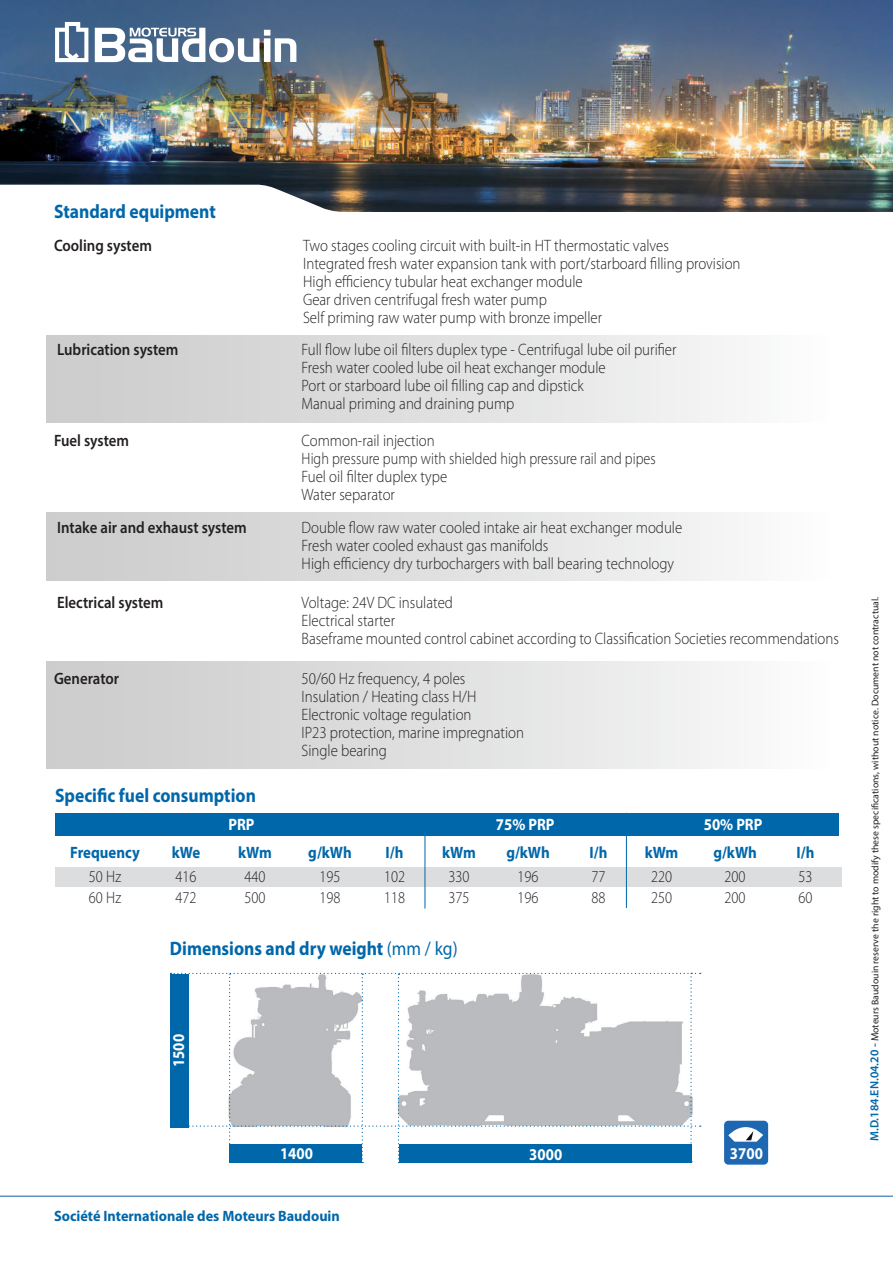
<style>
.page{position:relative;width:893px;height:1263px;background:#fff}
.page>*{position:absolute;margin:0;border:0;box-sizing:border-box;transform-origin:0 0}
.t1{font:700 19.5px "Myriad Pro";color:#0067aa;scale:.9 1}
.t2{font:300 16.5px/18px "Myriad Pro";color:#231f20;scale:.9 1}
.t3{font:600 16.5px "Myriad Pro";color:#231f20;scale:.9 1}
.t4{font:300 16.5px "Myriad Pro";color:#231f20;scale:.87 1}
.t5{font:700 16.5px "Myriad Pro";color:#0067aa;scale:.9 1}
.t6{font:700 16.5px "Myriad Pro";color:#fff;scale:.9 1}
.t7{font:700 15px "Myriad Pro";color:#0067aa;scale:.95 1}
.t8{font:9.75px "Myriad Pro";color:#231f20}
.s1{font-weight:400}
.s2{font-weight:600;font-size:12px;color:#0067aa}
.s3{font-size:10.5px}
</style>
<div class="page">
<div style="left:47px;top:661px;width:786px;height:108px;background:linear-gradient(to right,#cacaca,#fafafb)"></div>
<div style="left:55px;top:867px;width:786px;height:19px;background:#dcdddf"></div>
<div style="left:55px;top:813px;width:784px;height:22px;background:#0067aa"></div>
<img style="left:0;top:0;width:893px;height:185px">
<svg style="left:262px;top:185px;width:631px;height:27px"></svg>
<svg style="left:95px;top:28px;width:201px;height:34px"></svg>
<svg style="left:55px;top:22px;width:33px;height:40px"></svg>
<hr style="left:425px;top:813px;width:1px;height:95px;background:#0067aa">
<hr style="left:626px;top:813px;width:1px;height:95px;background:#0067aa">
<div style="left:47px;top:336px;width:784px;height:86px;background:linear-gradient(to right,#cacaca,#fafafb)"></div>
<div style="left:47px;top:512px;width:786px;height:68px;background:linear-gradient(to right,#cacaca,#fafafb)"></div>
<div style="left:724px;top:1121px;width:44px;height:43px;background:#1d68b1;border-radius:4px"></div>
<svg style="left:728px;top:1127px;width:35px;height:15px"></svg>
<div style="left:170px;top:974px;width:19px;height:153px;background:#0067aa"></div>
<hr style="left:0;top:1195px;width:893px;height:2px;background:#6192c7">
<svg style="left:171px;top:973px;width:530px;height:190px"></svg>
<p class="t1" style="left:54px;top:198px;width:181px">Standard equipment</p>
<p class="t3" style="left:54px;top:235px;width:110px">Cooling system</p>
<p class="t2" style="left:303px;top:237px;width:488px">Two stages cooling circuit with built-in HT thermostatic valves<br>Integrated fresh water expansion tank with port/starboard filling provision High efficiency tubular heat exchanger module<br>Gear driven centrifugal fresh water pump<br>Self priming raw water pump with bronze impeller</p>
<p class="t3" style="left:57px;top:339px;width:136px">Lubrication system</p>
<p class="t2" style="left:302px;top:340px;width:418px">Full flow lube oil filters duplex type - Centrifugal lube oil purifier Fresh water cooled lube oil heat exchanger module<br>Port or starboard lube oil filling cap and dipstick<br>Manual priming and draining pump</p>
<p class="t3" style="left:54px;top:430px;width:85px">Fuel system</p>
<p class="t2" style="left:302px;top:431px;width:395px">Common-rail injection<br>High pressure pump with shielded high pressure rail and pipes<br>Fuel oil filter duplex type<br>Water separator</p>
<p class="t3" style="left:57px;top:517px;width:212px">Intake air and exhaust system</p>
<p class="t2" style="left:302px;top:519px;width:424px">Double flow raw water cooled intake air heat exchanger module<br>Fresh water cooled exhaust gas manifolds<br>High efficiency dry turbochargers with ball bearing technology</p>
<p class="t3" style="left:57px;top:592px;width:120px">Electrical system</p>
<p class="t2" style="left:302px;top:593px;width:599px">Voltage: 24V DC insulated<br>Electrical starter<br>Baseframe mounted control cabinet according to Classification Societies recommendations</p>
<p class="t3" style="left:54px;top:668px;width:74px">Generator</p>
<p class="t2" style="left:302px;top:669px;width:249px">50/60 Hz frequency, 4 poles<br>Insulation / Heating class H/H<br>Electronic voltage regulation<br>IP23 protection, marine impregnation<br>Single bearing</p>
<p class="t1" style="left:55px;top:782px;width:225px">Specific fuel consumption</p>
<p class="t6" style="left:228px;top:813px;width:30px">PRP</p>
<p class="t6" style="left:496px;top:813px;width:67px">75% PRP</p>
<p class="t6" style="left:704px;top:813px;width:67px">50% PRP</p>
<p class="t5" style="left:70px;top:841px;width:79px">Frequency</p>
<p class="t5" style="left:172px;top:841px;width:33px">kWe</p>
<p class="t5" style="left:238px;top:841px;width:39px">kWm</p>
<p class="t5" style="left:308px;top:841px;width:50px">g/kWh</p>
<p class="t5" style="left:386px;top:841px;width:21px">I/h</p>
<p class="t5" style="left:442px;top:841px;width:39px">kWm</p>
<p class="t5" style="left:506px;top:841px;width:50px">g/kWh</p>
<p class="t5" style="left:590px;top:841px;width:21px">I/h</p>
<p class="t5" style="left:645px;top:841px;width:39px">kWm</p>
<p class="t5" style="left:713px;top:841px;width:50px">g/kWh</p>
<p class="t5" style="left:797px;top:841px;width:21px">I/h</p>
<p class="t4" style="left:89px;top:866px;width:39px">50 Hz</p>
<p class="t4" style="left:176px;top:866px;width:26px">416</p>
<p class="t4" style="left:245px;top:866px;width:26px">440</p>
<p class="t4" style="left:320px;top:866px;width:26px">195</p>
<p class="t4" style="left:384px;top:866px;width:26px">102</p>
<p class="t4" style="left:449px;top:866px;width:26px">330</p>
<p class="t4" style="left:518px;top:866px;width:26px">196</p>
<p class="t4" style="left:592px;top:866px;width:18px">77</p>
<p class="t4" style="left:651px;top:866px;width:26px">220</p>
<p class="t4" style="left:725px;top:866px;width:26px">200</p>
<p class="t4" style="left:799px;top:866px;width:18px">53</p>
<p class="t4" style="left:89px;top:887px;width:39px">60 Hz</p>
<p class="t4" style="left:176px;top:887px;width:26px">472</p>
<p class="t4" style="left:245px;top:887px;width:26px">500</p>
<p class="t4" style="left:320px;top:887px;width:26px">198</p>
<p class="t4" style="left:384px;top:887px;width:26px">118</p>
<p class="t4" style="left:449px;top:887px;width:26px">375</p>
<p class="t4" style="left:518px;top:887px;width:26px">196</p>
<p class="t4" style="left:592px;top:887px;width:18px">88</p>
<p class="t4" style="left:651px;top:887px;width:26px">250</p>
<p class="t4" style="left:725px;top:887px;width:26px">200</p>
<p class="t4" style="left:799px;top:887px;width:18px">60</p>
<p class="t1" style="left:170px;top:936px;width:321px">Dimensions and dry weight <span class="s1">(mm / kg)</span></p>
<p class="t6" style="left:168px;top:1067px;width:38px;rotate:-90deg">1500</p>
<p class="t6" style="left:280px;top:1143px;width:38px">1400</p>
<p class="t6" style="left:529px;top:1143px;width:38px">3000</p>
<p class="t7" style="left:54px;top:1206px;width:302px">Société Internationale des Moteurs Baudouin</p>
<p class="t6" style="left:730px;top:1142px;width:38px">3700</p>
<p class="t8" style="left:869px;top:1141px;width:546px;rotate:-90deg"><span class="s2">M.D.184.EN.04.20 -</span> <span class="s3">M</span>oteurs Baudouin reserve the right to modify these specifications, without notice. Document not contractual.</p>
</div>
